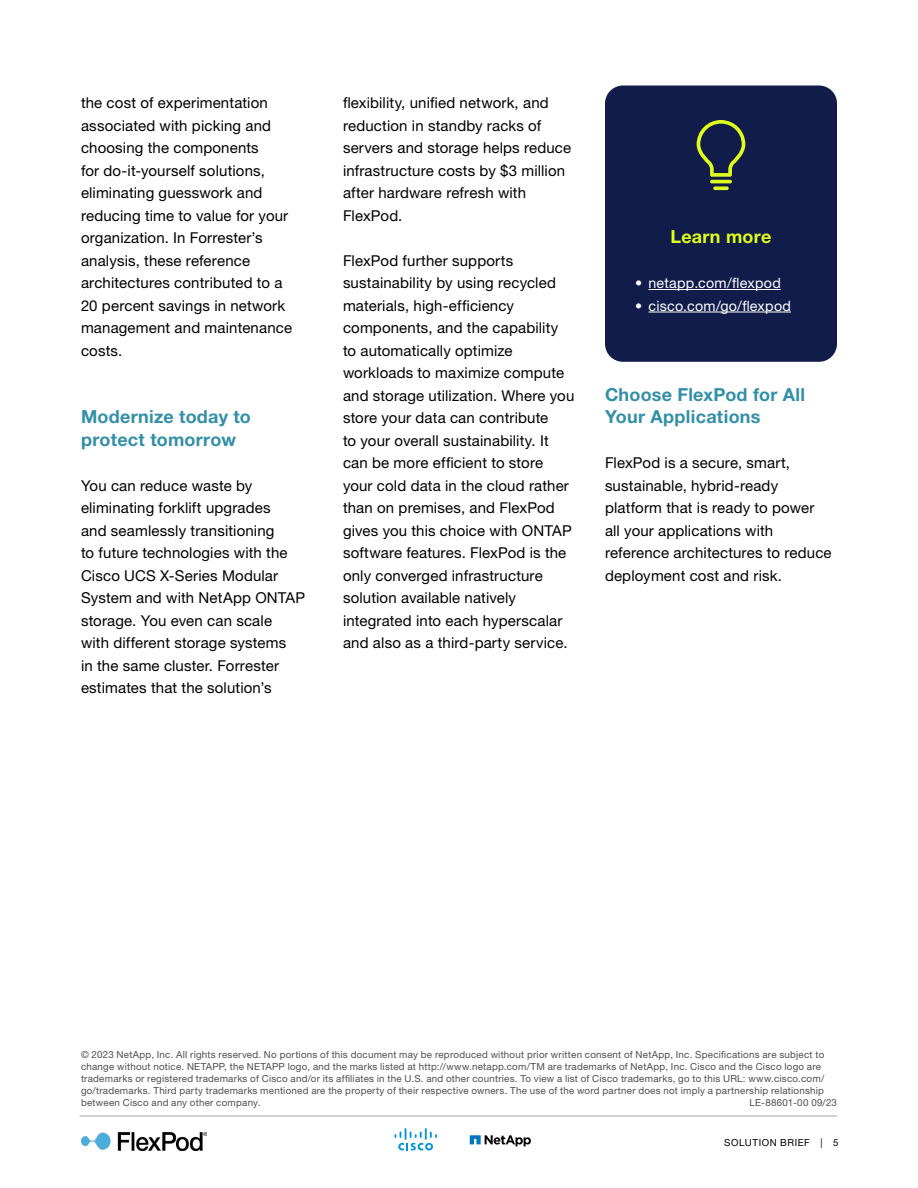
<style>
.page{position:relative;width:918px;height:1188px;background:#fff}
.page>*{position:absolute;margin:0;border:0;box-sizing:border-box;transform-origin:0 0}
.CONTENT_sub{font:700 18px/22.5px "Helvetica Neue LT Pro";letter-spacing:.015em;color:#338fa8}
.SIDEBAR_sub{font:700 18px "Helvetica Neue LT Pro";letter-spacing:.015em;color:#dfff1b}
.CONTENT_body{font:15px/22.5px "Helvetica Neue LT Pro";letter-spacing:.01em;color:#000}
.t1{font:14.25px "Helvetica Neue LT Pro";letter-spacing:.02em;color:#fff}
.t2{font:9.75px/12px "Helvetica Neue LT Pro";letter-spacing:.025em;color:#4d4d4d}
.t3{font:9.75px "Helvetica Neue LT Pro";letter-spacing:.055em;color:#000}
</style>
<div class="page">
<hr style="left:80px;top:1116px;width:757px;height:1px;background:#a3a29e">
<img style="left:81px;top:1132px;width:126px;height:18px">
<svg style="left:394px;top:1128px;width:43px;height:22px"></svg>
<svg style="left:470px;top:1135px;width:61px;height:11px"></svg>
<div style="left:605px;top:86px;width:232px;height:276px;background:#111c4b;border-radius:18px"></div>
<hr style="left:649px;top:289px;width:132px;height:1px;background:#fff">
<hr style="left:649px;top:312px;width:142px;height:1px;background:#fff">
<svg style="left:697px;top:120px;width:48px;height:57px"></svg>
<hr style="left:710px;top:180px;width:22px;height:3px;background:#dfff1b;border-radius:2px">
<svg style="left:713px;top:186px;width:16px;height:4px"></svg>
<p class="CONTENT_body" style="left:81px;top:91px;width:213px">the cost of experimentation associated with picking and choosing the components<br>for do-it-yourself solutions, eliminating guesswork and reducing time to value for your organization. In Forrester’s analysis, these reference architectures contributed to a<br>20 percent savings in network management and maintenance costs.</p>
<p class="CONTENT_sub" style="left:81px;top:405px;width:171px">Modernize today to protect tomorrow</p>
<p class="CONTENT_body" style="left:81px;top:474px;width:226px">You can reduce waste by eliminating forklift upgrades<br>and seamlessly transitioning<br>to future technologies with the<br>Cisco UCS X-Series Modular<br>System and with NetApp ONTAP storage. You even can scale<br>with different storage systems<br>in the same cluster. Forrester estimates that the solution’s</p>
<p class="CONTENT_body" style="left:343px;top:91px;width:230px">flexibility, unified network, and reduction in standby racks of servers and storage helps reduce infrastructure costs by $3 million after hardware refresh with<br>FlexPod.</p>
<p class="CONTENT_body" style="left:343px;top:249px;width:233px">FlexPod further supports sustainability by using recycled materials, high-efficiency components, and the capability to automatically optimize workloads to maximize compute and storage utilization. Where you store your data can contribute<br>to your overall sustainability. It can be more efficient to store your cold data in the cloud rather than on premises, and FlexPod gives you this choice with ONTAP software features. FlexPod is the only converged infrastructure solution available natively integrated into each hyperscalar and also as a third-party service.</p>
<p class="SIDEBAR_sub" style="left:670px;top:225px;width:103px">Learn more</p>
<p class="t1" style="left:635px;top:274px;width:147px">• netapp.com/flexpod</p>
<p class="t1" style="left:635px;top:297px;width:157px">• cisco.com/go/flexpod</p>
<p class="CONTENT_sub" style="left:605px;top:382px;width:202px">Choose FlexPod for All<br>Your Applications</p>
<p class="CONTENT_body" style="left:605px;top:451px;width:228px">FlexPod is a secure, smart, sustainable, hybrid-ready platform that is ready to power all your applications with reference architectures to reduce deployment cost and risk.</p>
<p class="t2" style="left:81px;top:1049px;width:745px">© 2023 NetApp, Inc. All rights reserved. No portions of this document may be reproduced without prior written consent of NetApp, Inc. Specifications are subject to change without notice. NETAPP, the NETAPP logo, and the marks listed at http://www.netapp.com/TM are trademarks of NetApp, Inc. Cisco and the Cisco logo are trademarks or registered trademarks of Cisco and/or its affiliates in the U.S. and other countries. To view a list of Cisco trademarks, go to this URL: www.cisco.com/ go/trademarks. Third party trademarks mentioned are the property of their respective owners. The use of the word partner does not imply a partnership relationship between Cisco and any other company.</p>
<p class="t2" style="left:749px;top:1097px;width:89px">LE-88601-00 09/23</p>
<p class="t3" style="left:724px;top:1137px;width:116px">SOLUTION BRIEF | 5</p>
</div>
